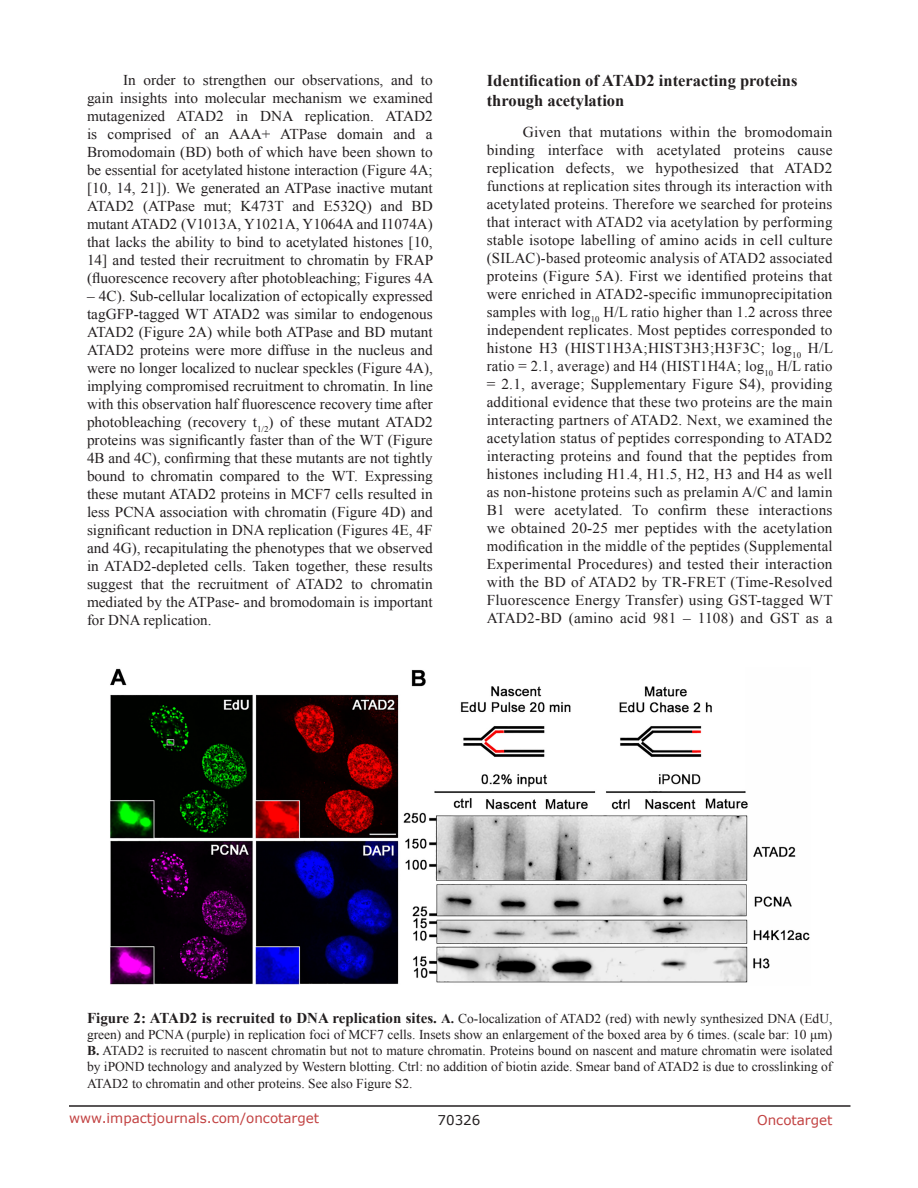
<style>
.page{position:relative;width:918px;height:1188px;background:#fff}
.page>*{position:absolute;margin:0;border:0;box-sizing:border-box;transform-origin:0 0}
.SubHeading{font:700 16.5px/19.8px "Times New Roman";color:#231f20}
.BodyText{font:15px/18px "Times New Roman";color:#231f20;text-align:justify}
.figuretext{font:13.5px/16.2px "Times New Roman";color:#231f20;text-align:justify}
.t1{font:13.5px "Verdana";color:#c24141}
.t2{font:13.5px "Verdana";color:#231f20}
.s1{font-weight:700;font-size:15px}
.s2{font-weight:700}
</style>
<div class="page">
<hr style="left:69px;top:1105px;width:781px;height:2px;background:#231f20">
<img style="left:110px;top:668px;width:700px;height:317px">
<p class="BodyText" style="left:87px;top:71px;width:348px;text-indent:36px">In order to strengthen our observations, and to gain insights into molecular mechanism we examined mutagenized ATAD2 in DNA replication. ATAD2 is comprised of an AAA+ ATPase domain and a Bromodomain (BD) both of which have been shown to be essential for acetylated histone interaction (Figure 4A; [10, 14, 21]). We generated an ATPase inactive mutant ATAD2 (ATPase mut; K473T and E532Q) and BD mutant ATAD2 (V1013A, Y1021A, Y1064A and I1074A) that lacks the ability to bind to acetylated histones [10, 14] and tested their recruitment to chromatin by FRAP (fluorescence recovery after photobleaching; Figures 4A</p>
<p class="BodyText" style="left:87px;top:287px;width:347px">– 4C). Sub-cellular localization of ectopically expressed tagGFP-tagged WT ATAD2 was similar to endogenous ATAD2 (Figure 2A) while both ATPase and BD mutant ATAD2 proteins were more diffuse in the nucleus and were no longer localized to nuclear speckles (Figure 4A), implying compromised recruitment to chromatin. In line with this observation half fluorescence recovery time after photobleaching (recovery t<sub>1/2</sub>) of these mutant ATAD2 proteins was significantly faster than of the WT (Figure 4B and 4C), confirming that these mutants are not tightly bound to chromatin compared to the WT. Expressing these mutant ATAD2 proteins in MCF7 cells resulted in less PCNA association with chromatin (Figure 4D) and significant reduction in DNA replication (Figures 4E, 4F and 4G), recapitulating the phenotypes that we observed in ATAD2-depleted cells. Taken together, these results suggest that the recruitment of ATAD2 to chromatin mediated by the ATPase- and bromodomain is important for DNA replication.</p>
<p class="SubHeading" style="left:487px;top:70px;width:312px">Identification of ATAD2 interacting proteins through acetylation</p>
<p class="BodyText" style="left:487px;top:123px;width:348px;text-indent:36px">Given that mutations within the bromodomain binding interface with acetylated proteins cause replication defects, we hypothesized that ATAD2 functions at replication sites through its interaction with acetylated proteins. Therefore we searched for proteins that interact with ATAD2 via acetylation by performing stable isotope labelling of amino acids in cell culture (SILAC)-based proteomic analysis of ATAD2 associated proteins (Figure 5A). First we identified proteins that were enriched in ATAD2-specific immunoprecipitation samples with log<sub>10</sub> H/L ratio higher than 1.2 across three independent replicates. Most peptides corresponded to histone H3 (HIST1H3A;HIST3H3;H3F3C; log<sub>10</sub> H/L ratio = 2.1, average) and H4 (HIST1H4A; log<sub>10</sub> H/L ratio = 2.1, average; Supplementary Figure S4), providing additional evidence that these two proteins are the main interacting partners of ATAD2. Next, we examined the acetylation status of peptides corresponding to ATAD2 interacting proteins and found that the peptides from histones including H1.4, H1.5, H2, H3 and H4 as well as non-histone proteins such as prelamin A/C and lamin B1 were acetylated. To confirm these interactions we obtained 20-25 mer peptides with the acetylation modification in the middle of the peptides (Supplemental Experimental Procedures) and tested their interaction with the BD of ATAD2 by TR-FRET (Time-Resolved Fluorescence Energy Transfer) using GST-tagged WT ATAD2-BD (amino acid 981 – 1108) and GST as a</p>
<p class="figuretext" style="left:87px;top:1010px;width:747px"><span class="s1">Figure 2: ATAD2 is recruited to DNA replication sites.</span> <span class="s2">A.</span> Co-localization of ATAD2 (red) with newly synthesized DNA (EdU, green) and PCNA (purple) in replication foci of MCF7 cells. Insets show an enlargement of the boxed area by 6 times. (scale bar: 10 μm)<br><span class="s2">B.</span> ATAD2 is recruited to nascent chromatin but not to mature chromatin. Proteins bound on nascent and mature chromatin were isolated by iPOND technology and analyzed by Western blotting. Ctrl: no addition of biotin azide. Smear band of ATAD2 is due to crosslinking of ATAD2 to chromatin and other proteins. See also Figure S2.</p>
<p class="t1" style="left:69px;top:1109px;width:252px">www.impactjournals.com/oncotarget</p>
<p class="t2" style="left:438px;top:1111px;width:44px">70326</p>
<p class="t1" style="left:757px;top:1111px;width:77px">Oncotarget</p>
</div>
